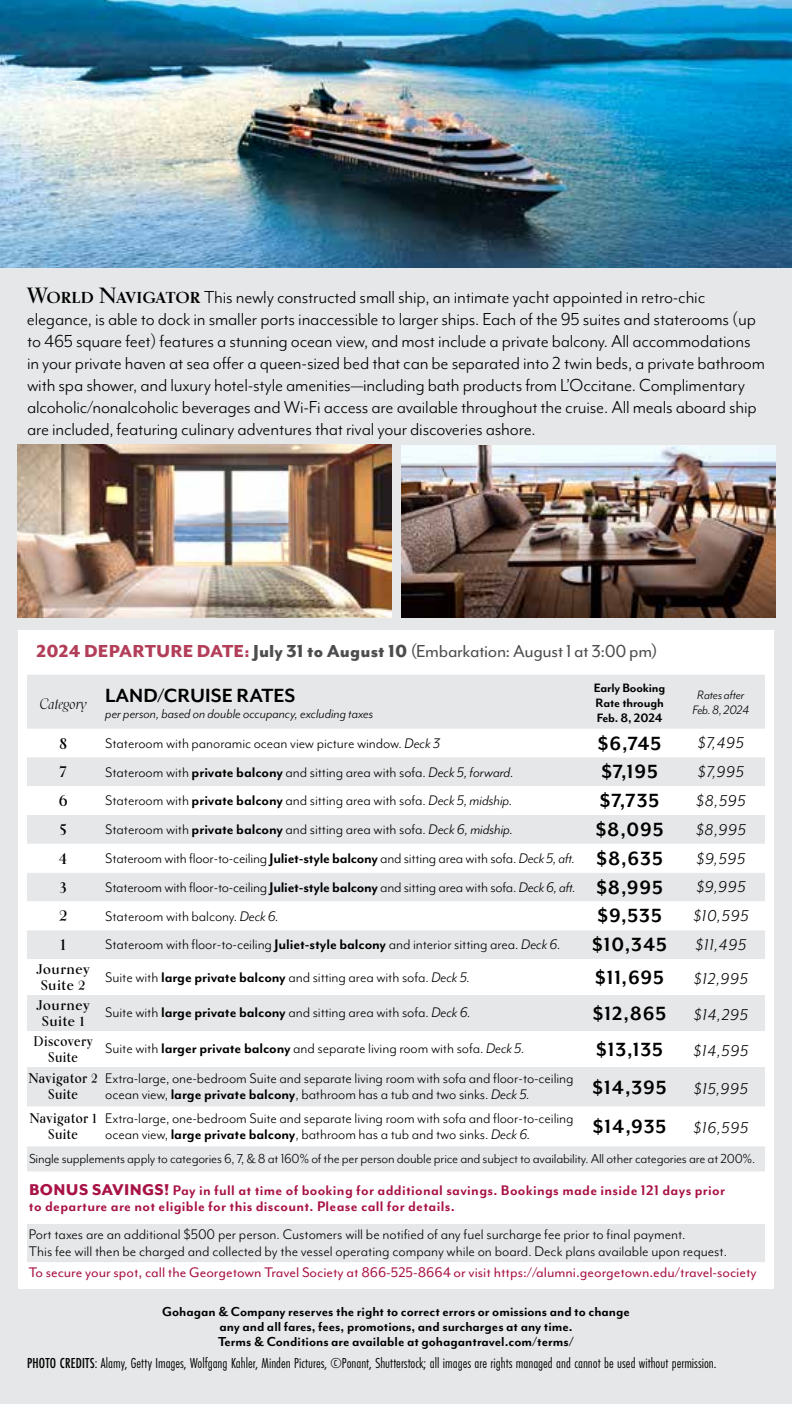
<style>
.page{position:relative;width:792px;height:1404px;background:#fff}
.page>*{position:absolute;margin:0;border:0;box-sizing:border-box;transform-origin:0 0}
.t1{font:700 22px "Mr Eaves Mod OT";letter-spacing:.04em;color:#000}
.t2{font:700 22px "Mr Eaves Mod OT";color:#000}
.t3{font:20px/22px "Mr Eaves Mod OT";letter-spacing:-.01em;color:#000}
.t4{font:20px "Mr Eaves Mod OT";letter-spacing:-.015em;color:#4d4d4f}
.t5{font:italic 18px "Mr Eaves Mod OT";letter-spacing:.04em;color:#000}
.t6{font:16px/16px "Mr Eaves Mod OT";letter-spacing:-.005em;color:#000}
.t7{font:700 16px/16px "Mr Eaves Mod OT";letter-spacing:.02em;color:#a81246}
.t8{font:16px "Mr Eaves Mod OT";color:#a81246}
.t9{font:700 16px "Kumlien Pro";color:#000}
.t10{font:700 15px/15px "Mr Eaves Mod OT";color:#000;text-align:center}
.t11{font:15px "Futura PT Cond";color:#000}
.t12{font:15px "Mr Eaves Mod OT";letter-spacing:-.015em;color:#000}
.t13{font:italic 15px "Mr Eaves Mod OT";color:#000}
.t14{font:700 14px/16px "Kumlien Pro";letter-spacing:.035em;color:#000;text-align:center;scale:.9 1}
.t15{font:700 14px/15px "Mr Eaves Mod OT";letter-spacing:-.01em;color:#000;text-align:justify}
.t16{font:700 14px/16px "Kumlien Pro";letter-spacing:.035em;color:#000}
.t17{font:italic 14px/15px "Mr Eaves Mod OT";letter-spacing:-.01em;color:#000;text-align:center}
.s1{font-family:"Kumlien Pro";font-weight:700;font-size:22px}
.s2{font-weight:800;color:#b33e59}
.s3{font-weight:800}
.s4{font-style:italic}
.s5{font-weight:700}
.s6{font-weight:700;font-size:22px}
.s7{font-weight:400;font-style:italic;font-size:18px}
.s8{font-weight:800;font-size:18px}
.s9{font-weight:500}
</style>
<div class="page">
<div style="left:0;top:267px;width:792px;height:1137px;background:#e6e7e8"></div>
<img style="left:0;top:0;width:792px;height:267px">
<img style="left:18px;top:445px;width:374px;height:173px">
<img style="left:401px;top:446px;width:374px;height:172px">
<div style="left:18px;top:630px;width:756px;height:659px;background:#fff"></div>
<svg style="left:27px;top:675px;width:738px;height:587px;fill:#e6e7e8"></svg>
<svg style="left:27px;top:786px;width:738px;height:360px"></svg>
<svg style="left:27px;top:844px;width:738px;height:29px"></svg>
<p class="t3" style="left:27px;top:286px;width:740px"><span class="s1">World Navigator</span> This newly constructed small ship, an intimate yacht appointed in retro‑chic elegance, is able to dock in smaller ports inaccessible to larger ships. Each of the 95 suites and staterooms (up to 465 square feet) features a stunning ocean view, and most include a private balcony. All accommodations in your private haven at sea offer a queen-sized bed that can be separated into 2 twin beds, a private bathroom with spa shower, and luxury hotel‑style amenities—including bath products from L’Occitane. Complimentary alcoholic/nonalcoholic beverages and Wi-Fi access are available throughout the cruise. All meals aboard ship are included, featuring culinary adventures that rival your discoveries ashore.</p>
<p class="t4" style="left:37px;top:640px;width:623px"><span class="s2">2024 DEPARTURE DATE:</span> <span class="s3">July 31 to August 10</span> (Embarkation: August 1 at 3:00 pm)</p>
<h1 class="t2" style="left:40px;top:683px;width:258px"><sub>Category</sub> LAND/CRUISE RATES</h1>
<p class="t13" style="left:105px;top:705px;width:269px">per person, based on double occupancy, excluding taxes</p>
<p class="t15" style="left:594px;top:680px;width:73px">Early Booking Rate through Feb. 8, 2024</p>
<p class="t17" style="left:693px;top:687px;width:58px">Rates after<br>Feb. 8, 2024</p>
<p class="t9" style="left:59px;top:733px;width:10px">8</p>
<p class="t6" style="left:105px;top:735px;width:336px">Stateroom with panoramic ocean view picture window. <span class="s4">Deck 3</span></p>
<h1 class="t1" style="left:598px;top:731px;width:65px">$6,745</h1>
<p class="t5" style="left:698px;top:733px;width:48px">$7,495</p>
<p class="t9" style="left:60px;top:762px;width:9px">7</p>
<p class="t6" style="left:105px;top:764px;width:410px">Stateroom with <span class="s5">private balcony</span> and sitting area with sofa. <span class="s4">Deck 5, forward.</span></p>
<h1 class="t1" style="left:601px;top:759px;width:58px">$7,195</h1>
<p class="t5" style="left:698px;top:762px;width:47px">$7,995</p>
<p class="t9" style="left:59px;top:791px;width:10px">6</p>
<p class="t6" style="left:105px;top:793px;width:409px">Stateroom with <span class="s5">private balcony</span> and sitting area with sofa. <span class="s4">Deck 5, midship.</span></p>
<h1 class="t1" style="left:600px;top:788px;width:61px">$7,735</h1>
<p class="t5" style="left:696px;top:791px;width:51px">$8,595</p>
<p class="t9" style="left:60px;top:819px;width:8px">5</p>
<p class="t6" style="left:105px;top:821px;width:410px">Stateroom with <span class="s5">private balcony</span> and sitting area with sofa. <span class="s4">Deck 6, midship.</span></p>
<h1 class="t1" style="left:596px;top:817px;width:69px">$8,095</h1>
<p class="t5" style="left:696px;top:820px;width:51px">$8,995</p>
<p class="t9" style="left:59px;top:848px;width:9px">4</p>
<p class="t6" style="left:105px;top:850px;width:559px">Stateroom with floor-to-ceiling <span class="s5">Juliet-style balcony</span> and sitting area with sofa. <span class="s4">Deck 5, aft.</span> <span class="s6">$8,635</span></p>
<p class="t5" style="left:696px;top:848px;width:50px">$9,595</p>
<p class="t9" style="left:60px;top:877px;width:9px">3</p>
<p class="t6" style="left:105px;top:879px;width:559px">Stateroom with floor-to-ceiling <span class="s5">Juliet-style balcony</span> and sitting area with sofa. <span class="s4">Deck 6, aft.</span> <span class="s6">$8,995</span></p>
<p class="t5" style="left:696px;top:877px;width:51px">$9,995</p>
<p class="t9" style="left:59px;top:906px;width:10px">2</p>
<p class="t6" style="left:105px;top:908px;width:175px">Stateroom with balcony. <span class="s4">Deck 6.</span></p>
<h1 class="t1" style="left:598px;top:903px;width:66px">$9,535</h1>
<p class="t5" style="left:693px;top:906px;width:57px">$10,595</p>
<p class="t9" style="left:60px;top:935px;width:7px">1</p>
<p class="t6" style="left:105px;top:937px;width:457px">Stateroom with floor-to-ceiling <span class="s5">Juliet-style balcony</span> and interior sitting area. <span class="s4">Deck 6.</span></p>
<h1 class="t1" style="left:592px;top:932px;width:76px">$10,345</h1>
<p class="t5" style="left:696px;top:935px;width:52px">$11,495</p>
<p class="t16" style="left:37px;top:961px;width:55px">Journey<br>Suite 2</p>
<p class="t6" style="left:105px;top:969px;width:366px">Suite with <span class="s5">large private balcony</span> and sitting area with sofa. <span class="s4">Deck 5.</span></p>
<h1 class="t1" style="left:595px;top:965px;width:70px">$11,695</h1>
<p class="t5" style="left:694px;top:968px;width:55px">$12,995</p>
<p class="t16" style="left:37px;top:997px;width:55px;text-align:center">Journey<br>Suite 1</p>
<p class="t6" style="left:105px;top:1004px;width:367px">Suite with <span class="s5">large private balcony</span> and sitting area with sofa. <span class="s4">Deck 6.</span></p>
<h1 class="t1" style="left:593px;top:1001px;width:157px">$12,865 <span class="s7">$14,295</span></h1>
<p class="t14" style="left:34px;top:1033px;width:67px">Discovery<br>Suite</p>
<p class="t6" style="left:105px;top:1040px;width:421px">Suite with <span class="s5">larger private balcony</span> and separate living room with sofa. <span class="s4">Deck 5.</span></p>
<h1 class="t1" style="left:596px;top:1037px;width:68px">$13,135</h1>
<p class="t5" style="left:694px;top:1040px;width:56px">$14,595</p>
<p class="t14" style="left:29px;top:1070px;width:79px">Navigator 2<br>Suite</p>
<p class="t6" style="left:105px;top:1070px;width:470px">Extra-large, one-bedroom Suite and separate living room with sofa and floor-to-ceiling ocean view, <span class="s5">large private balcony</span>, bathroom has a tub and two sinks. <span class="s4">Deck 5.</span></p>
<h1 class="t1" style="left:593px;top:1074px;width:157px">$14,395 <span class="s7">$15,995</span></h1>
<p class="t14" style="left:29px;top:1110px;width:76px">Navigator 1<br>Suite</p>
<p class="t6" style="left:105px;top:1110px;width:470px">Extra-large, one-bedroom Suite and separate living room with sofa and floor-to-ceiling ocean view, <span class="s5">large private balcony</span>, bathroom has a tub and two sinks. <span class="s4">Deck 6.</span></p>
<h1 class="t1" style="left:593px;top:1114px;width:157px">$14,935 <span class="s7">$16,595</span></h1>
<p class="t12" style="left:29px;top:1151px;width:728px">Single supplements apply to categories 6, 7, &amp; 8 at 160% of the per person double price and subject to availability. All other categories are at 200%.</p>
<p class="t7" style="left:29px;top:1182px;width:698px"><span class="s8">BONUS SAVINGS!</span> Pay in full at time of booking for additional savings. Bookings made inside 121 days prior to departure are not eligible for this discount. Please call for details.</p>
<p class="t6" style="left:29px;top:1226px;width:700px;line-height:17px">Port taxes are an additional $500 per person. Customers will be notified of any fuel surcharge fee prior to final payment.<br>This fee will then be charged and collected by the vessel operating company while on board. Deck plans available upon request.</p>
<p class="t8" style="left:29px;top:1263px;width:729px">To secure your spot, call the Georgetown Travel Society at 866-525-8664 or visit https://alumni.georgetown.edu/travel-society</p>
<p class="t10" style="left:162px;top:1303px;width:469px">Gohagan &amp; Company reserves the right to correct errors or omissions and to change any and all fares, fees, promotions, and surcharges at any time.<br>Terms &amp; Conditions are available at gohagantravel.com/terms/</p>
<p class="t11" style="left:27px;top:1354px;width:691px"><span class="s9">PHOTO CREDITS</span>: Alamy, Getty Images, Wolfgang Kahler, Minden Pictures, ©Ponant, Shutterstock; all images are rights managed and cannot be used without permission.</p>
</div>
